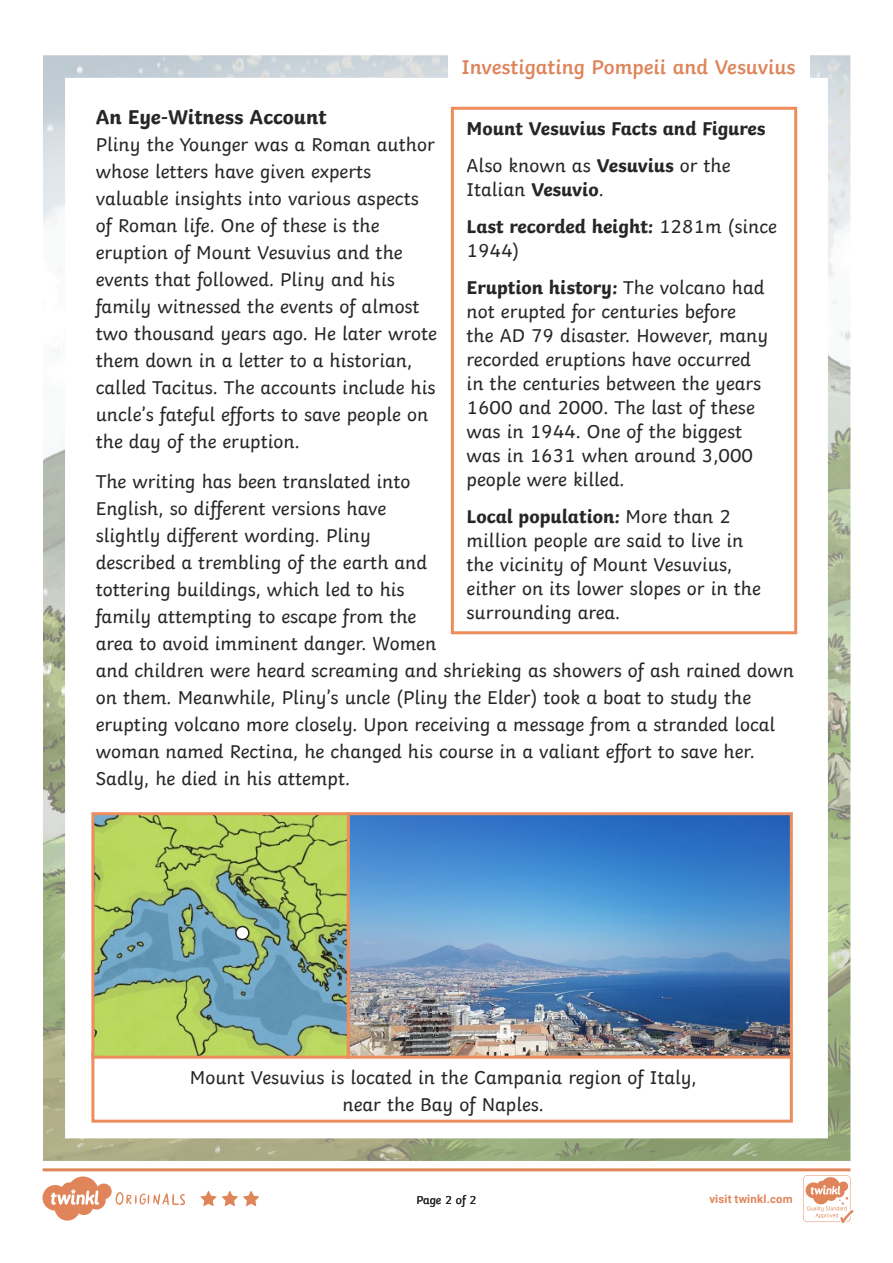
<style>
.page{position:relative;width:893px;height:1263px;background:#fff}
.page>*{position:absolute;margin:0;border:0;box-sizing:border-box;transform-origin:0 0}
.Heading_4{font:600 21px "Twinkl";color:#de845a}
.Heading_3{font:700 21px "Twinkl";color:#282526}
.KS2_Body_Copy{font:19.5px/27px "Twinkl";color:#282526}
.KS2_Body_Copy-2{font:700 19.5px/24px "Twinkl";color:#282526}
.Page_Numbers{font:12px "Twinkl";letter-spacing:-.005em;color:#282526}
.t1{font:700 11.4px "Roboto";letter-spacing:.02em;color:#e0855a}
.s1{font-weight:700}
.s2{font-weight:400}
</style>
<div class="page">
<img style="left:43px;top:55px;width:807px;height:1106px">
<div style="left:448px;top:39px;width:361px;height:55px;background:#fff"></div>
<div style="left:91px;top:1052px;width:702px;height:71px;border:3px solid #ed8c5d"></div>
<img style="left:95px;top:816px;width:694px;height:239px">
<div style="left:347px;top:812px;width:446px;height:247px;border:3px solid #ed8c5d"></div>
<div style="left:91px;top:812px;width:259px;height:247px;border:3px solid #ed8c5d"></div>
<div style="left:236px;top:926px;width:13px;height:13px;background:#fff;border-radius:50%"></div>
<div style="left:235px;top:926px;width:15px;height:14px;border:2px solid #282526;border-radius:50%"></div>
<svg style="left:43px;top:1168px;width:810px;height:55px"></svg>
<p class="Heading_4" style="left:461px;top:50px;width:336px">Investigating Pompeii and Vesuvius</p>
<p class="Heading_3" style="left:96px;top:99px;width:232px">An Eye-Witness Account</p>
<p class="KS2_Body_Copy" style="left:96px;top:129px;width:343px">Pliny the Younger was a Roman author whose letters have given experts valuable insights into various aspects of Roman life. One of these is the eruption of Mount Vesuvius and the events that followed. Pliny and his family witnessed the events of almost two thousand years ago. He later wrote them down in a letter to a historian, called Tacitus. The accounts include his uncle’s fateful efforts to save people on the day of the eruption.</p>
<p class="KS2_Body_Copy" style="left:96px;top:466px;width:700px">The writing has been translated into<br>English, so different versions have<br>slightly different wording. Pliny<br>described a trembling of the earth and<br>tottering buildings, which led to his<br>family attempting to escape from the<br>area to avoid imminent danger. Women<br>and children were heard screaming and shrieking as showers of ash rained down on them. Meanwhile, Pliny’s uncle (Pliny the Elder) took a boat to study the erupting volcano more closely. Upon receiving a message from a stranded local woman named Rectina, he changed his course in a valiant effort to save her.<br>Sadly, he died in his attempt.</p>
<p class="KS2_Body_Copy-2" style="left:467px;top:115px;width:300px">Mount Vesuvius Facts and Figures</p>
<p class="KS2_Body_Copy" style="left:467px;top:152px;width:266px;line-height:24px">Also known as <span class="s1">Vesuvius</span> or the<br>Italian <span class="s1">Vesuvio</span>.</p>
<p class="KS2_Body_Copy-2" style="left:467px;top:212px;width:312px">Last recorded height: <span class="s2">1281m (since<br>1944)</span></p>
<p class="KS2_Body_Copy" style="left:467px;top:273px;width:303px;line-height:24px"><span class="s1">Eruption history:</span> The volcano had not erupted for centuries before<br>the AD 79 disaster. However, many recorded eruptions have occurred in the centuries between the years<br>1600 and 2000. The last of these was in 1944. One of the biggest was in 1631 when around 3,000 people were killed.</p>
<p class="KS2_Body_Copy" style="left:467px;top:502px;width:296px;line-height:24px"><span class="s1">Local population:</span> More than 2 million people are said to live in the vicinity of Mount Vesuvius, either on its lower slopes or in the surrounding area.</p>
<p class="KS2_Body_Copy" style="left:190px;top:1062px;width:508px;text-align:center">Mount Vesuvius is located in the Campania region of Italy, near the Bay of Naples.</p>
<p class="Page_Numbers" style="left:416px;top:1191px;width:62px">Page 2 of 2</p>
<p class="t1" style="left:709px;top:1191px;width:85px">visit twinkl.com</p>
</div>
